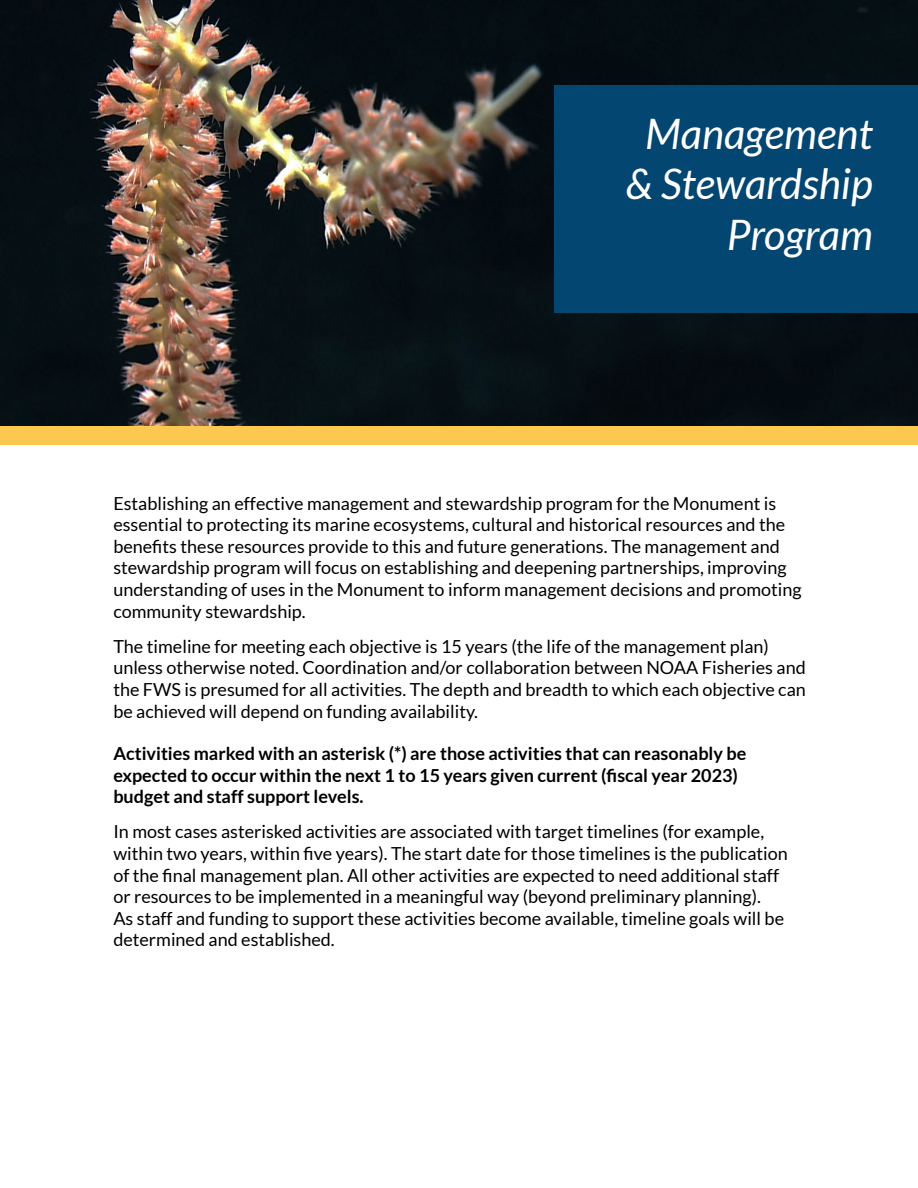
<style>
.page{position:relative;width:918px;height:1188px;background:#fff}
.page>*{position:absolute;margin:0;border:0;box-sizing:border-box;transform-origin:0 0}
.t1{font:italic 42px/50.4px "Lato";color:#fff;text-align:right}
.t2{font:18px/21.6px "Lato";color:#000}
.t3{font:700 18px/21.6px "Lato";color:#000}
</style>
<div class="page">
<img style="left:0;top:0;width:918px;height:426px">
<div style="left:0;top:426px;width:918px;height:19px;background:#fcc84f"></div>
<div style="left:555px;top:85px;width:363px;height:228px;background:#034671"></div>
<h1 class="t1" style="left:626px;top:110px;width:249px">Management &amp; Stewardship<br>Program</h1>
<p class="t2" style="left:113px;top:492px;width:690px">Establishing an effective management and stewardship program for the Monument is essential to protecting its marine ecosystems, cultural and historical resources and the benefits these resources provide to this and future generations. The management and stewardship program will focus on establishing and deepening partnerships, improving understanding of uses in the Monument to inform management decisions and promoting community stewardship.</p>
<p class="t2" style="left:113px;top:635px;width:694px">The timeline for meeting each objective is 15 years (the life of the management plan) unless otherwise noted. Coordination and/or collaboration between NOAA Fisheries and the FWS is presumed for all activities. The depth and breadth to which each objective can be achieved will depend on funding availability.</p>
<p class="t3" style="left:113px;top:743px;width:635px">Activities marked with an asterisk (*) are those activities that can reasonably be expected to occur within the next 1 to 15 years given current (fiscal year 2023) budget and staff support levels.</p>
<p class="t2" style="left:113px;top:821px;width:676px">In most cases asterisked activities are associated with target timelines (for example, within two years, within five years). The start date for those timelines is the publication of the final management plan. All other activities are expected to need additional staff or resources to be implemented in a meaningful way (beyond preliminary planning).<br>As staff and funding to support these activities become available, timeline goals will be determined and established.</p>
</div>
